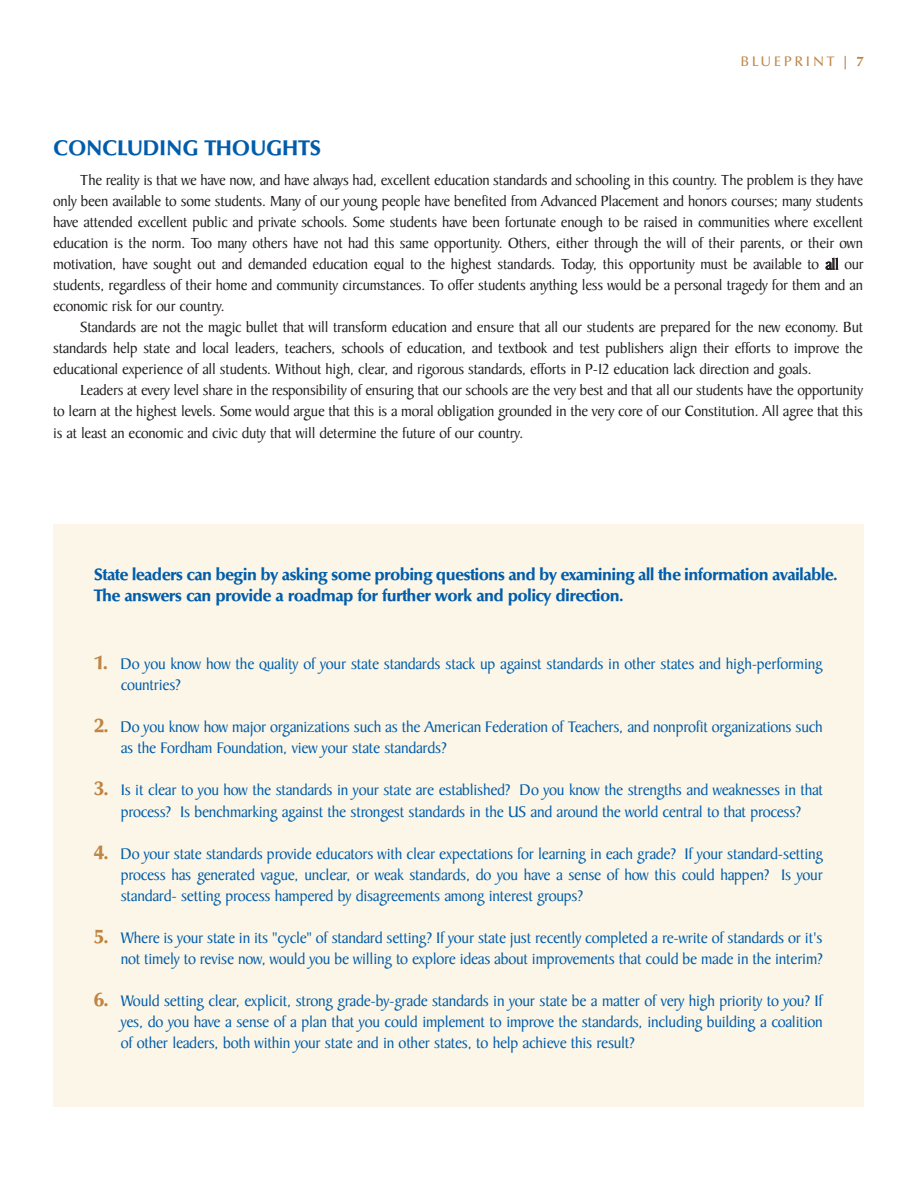
<style>
.page{position:relative;width:917px;height:1187px;background:#fff}
.page>*{position:absolute;margin:0;border:0;box-sizing:border-box;transform-origin:0 0}
.t1{font:700 21px "Optima BQ";letter-spacing:.02em;color:#015dab}
.t2{font:16.5px/21px "Baker Signet";letter-spacing:-.015em;color:#015dab}
.t3{font:700 16.5px/21px "Optima BQ";letter-spacing:-.015em;color:#015dab}
.t4{font:15.75px/21px "Baker Signet";letter-spacing:-.015em;color:#231f20;text-align:justify}
.t5{font:500 13.5px "Optima BQ";letter-spacing:.24em;color:#bf8544}
.s1{font-weight:700}
.s2{font-family:"Optima BQ";font-weight:700;font-size:19.5px;color:#bf8544}
</style>
<div class="page">
<div style="left:53px;top:524px;width:811px;height:583px;background:#fbf6e7"></div>
<p class="t5" style="left:740px;top:54px;width:124px">BLUEPRINT | <span class="s1">7</span></p>
<h1 class="t1" style="left:53px;top:136px;width:269px">CONCLUDING THOUGHTS</h1>
<p class="t4" style="left:53px;top:171px;width:811px;text-indent:27px">The reality is that we have now, and have always had, excellent education standards and schooling in this country. The problem is they have only been available to some students. Many of our young people have benefited from Advanced Placement and honors courses; many students have attended excellent public and private schools. Some students have been fortunate enough to be raised in communities where excellent education is the norm. Too many others have not had this same opportunity. Others, either through the will of their parents, or their own motivation, have sought out and demanded education equal to the highest standards. Today, this opportunity must be available to all our students, regardless of their home and community circumstances. To offer students anything less would be a personal tragedy for them and an economic risk for our country.</p>
<p class="t4" style="left:53px;top:318px;width:811px;text-indent:27px">Standards are not the magic bullet that will transform education and ensure that all our students are prepared for the new economy. But standards help state and local leaders, teachers, schools of education, and textbook and test publishers align their efforts to improve the educational experience of all students. Without high, clear, and rigorous standards, efforts in P-12 education lack direction and goals.</p>
<p class="t4" style="left:53px;top:381px;width:811px;text-indent:27px">Leaders at every level share in the responsibility of ensuring that our schools are the very best and that all our students have the opportunity to learn at the highest levels. Some would argue that this is a moral obligation grounded in the very core of our Constitution. All agree that this is at least an economic and civic duty that will determine the future of our country.</p>
<p class="t3" style="left:94px;top:564px;width:744px">State leaders can begin by asking some probing questions and by examining all the information available.<br>The answers can provide a roadmap for further work and policy direction.</p>
<p class="t2" style="left:121px;top:655px;width:703px;text-indent:-27px"><span class="s2">1.</span> Do you know how the quality of your state standards stack up against standards in other states and high-performing countries?</p>
<p class="t2" style="left:121px;top:718px;width:703px;text-indent:-27px"><span class="s2">2.</span> Do you know how major organizations such as the American Federation of Teachers, and nonprofit organizations such as the Fordham Foundation, view your state standards?</p>
<p class="t2" style="left:94px;top:781px;width:730px;text-align:center"><span class="s2">3.</span> Is it clear to you how the standards in your state are established? Do you know the strengths and weaknesses in that process? Is benchmarking against the strongest standards in the US and around the world central to that process?</p>
<p class="t2" style="left:121px;top:844px;width:703px;text-align:justify;text-indent:-27px"><span class="s2">4.</span> Do your state standards provide educators with clear expectations for learning in each grade? If your standard-setting process has generated vague, unclear, or weak standards, do you have a sense of how this could happen? Is your standard- setting process hampered by disagreements among interest groups?</p>
<p class="t2" style="left:94px;top:928px;width:730px;text-align:right"><span class="s2">5.</span> Where is your state in its "cycle" of standard setting? If your state just recently completed a re-write of standards or it's not timely to revise now, would you be willing to explore ideas about improvements that could be made in the interim?</p>
<p class="t2" style="left:121px;top:991px;width:703px;text-align:justify;text-indent:-27px"><span class="s2">6.</span> Would setting clear, explicit, strong grade-by-grade standards in your state be a matter of very high priority to you? If yes, do you have a sense of a plan that you could implement to improve the standards, including building a coalition of other leaders, both within your state and in other states, to help achieve this result?</p>
</div>
